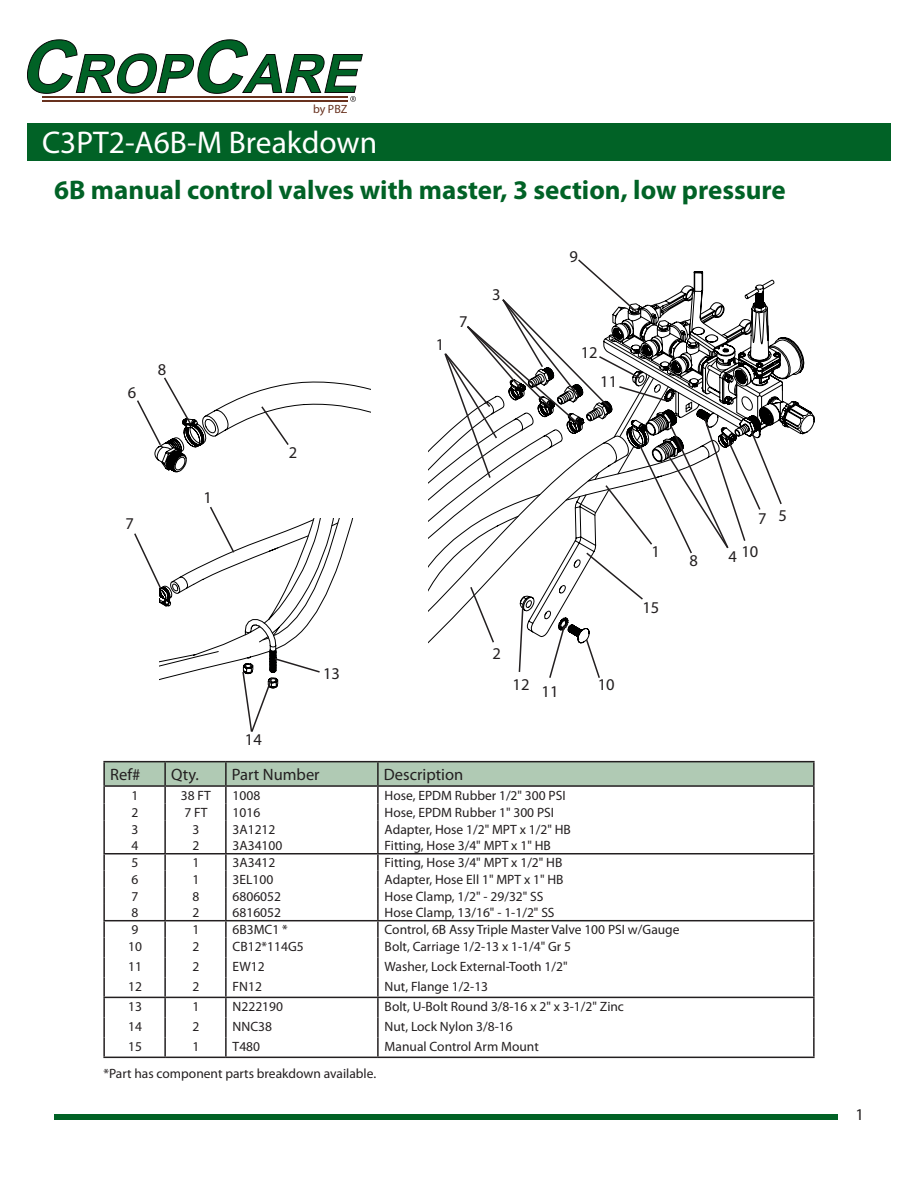
<style>
.page{position:relative;width:918px;height:1188px;background:#fff}
.page>*{position:absolute;margin:0;border:0;box-sizing:border-box;transform-origin:0 0}
.Catagory_header2{font:31.5px "Myriad Pro";color:#fff}
.Catagory_header{font:700 27px "Myriad Pro";color:#016226}
.t1{font:16.5px "Myriad Pro";color:#231f20}
.t2{font:13.5px "Myriad Pro";color:#231f20}
.t3{font:12px "Myriad";color:#68311e}
</style>
<div class="page">
<div style="left:54px;top:1114px;width:783px;height:6px;background:#016226"></div>
<svg style="left:27px;top:39px;width:336px;height:63px"></svg>
<div style="left:27px;top:123px;width:864px;height:38px;background:#016226"></div>
<hr style="left:103px;top:761px;width:62px;height:1px;background:#231f20">
<hr style="left:165px;top:761px;width:61px;height:1px;background:#231f20">
<hr style="left:226px;top:761px;width:152px;height:1px;background:#231f20">
<hr style="left:378px;top:761px;width:437px;height:1px;background:#231f20">
<svg style="left:103px;top:762px;width:712px;height:175px"></svg>
<hr style="left:103px;top:937px;width:2px;height:20px;background:#231f20">
<hr style="left:164px;top:937px;width:2px;height:20px;background:#231f20">
<hr style="left:225px;top:937px;width:2px;height:20px;background:#231f20">
<hr style="left:377px;top:937px;width:2px;height:20px;background:#231f20">
<hr style="left:813px;top:937px;width:2px;height:20px;background:#231f20">
<hr style="left:103px;top:957px;width:2px;height:20px;background:#231f20">
<hr style="left:164px;top:957px;width:2px;height:20px;background:#231f20">
<hr style="left:225px;top:957px;width:2px;height:20px;background:#231f20">
<hr style="left:377px;top:957px;width:2px;height:20px;background:#231f20">
<hr style="left:813px;top:957px;width:2px;height:20px;background:#231f20">
<hr style="left:103px;top:977px;width:2px;height:20px;background:#231f20">
<hr style="left:164px;top:977px;width:2px;height:20px;background:#231f20">
<hr style="left:225px;top:977px;width:2px;height:20px;background:#231f20">
<hr style="left:377px;top:977px;width:2px;height:20px;background:#231f20">
<hr style="left:813px;top:977px;width:2px;height:20px;background:#231f20">
<hr style="left:103px;top:997px;width:62px;height:1px;background:#231f20">
<svg style="left:103px;top:998px;width:2px;height:19px"></svg>
<hr style="left:165px;top:997px;width:61px;height:1px;background:#231f20">
<svg style="left:164px;top:998px;width:2px;height:19px"></svg>
<hr style="left:226px;top:997px;width:152px;height:1px;background:#231f20">
<svg style="left:225px;top:998px;width:2px;height:19px"></svg>
<hr style="left:378px;top:997px;width:437px;height:1px;background:#231f20">
<svg style="left:377px;top:998px;width:2px;height:19px"></svg>
<svg style="left:813px;top:998px;width:2px;height:19px"></svg>
<hr style="left:103px;top:1017px;width:2px;height:20px;background:#231f20">
<hr style="left:164px;top:1017px;width:2px;height:20px;background:#231f20">
<hr style="left:225px;top:1017px;width:2px;height:20px;background:#231f20">
<hr style="left:377px;top:1017px;width:2px;height:20px;background:#231f20">
<hr style="left:813px;top:1017px;width:2px;height:20px;background:#231f20">
<hr style="left:103px;top:1037px;width:2px;height:20px;background:#231f20">
<hr style="left:164px;top:1037px;width:2px;height:20px;background:#231f20">
<hr style="left:225px;top:1037px;width:2px;height:20px;background:#231f20">
<hr style="left:377px;top:1037px;width:2px;height:20px;background:#231f20">
<hr style="left:813px;top:1037px;width:2px;height:20px;background:#231f20">
<hr style="left:103px;top:1057px;width:62px;height:1px;background:#231f20">
<hr style="left:165px;top:1057px;width:61px;height:1px;background:#231f20">
<hr style="left:226px;top:1057px;width:152px;height:1px;background:#231f20">
<hr style="left:378px;top:1057px;width:437px;height:1px;background:#231f20">
<svg style="left:134px;top:506px;width:220px;height:226px"></svg>
<svg style="left:137px;top:377px;width:234px;height:96px"></svg>
<svg style="left:428px;top:259px;width:387px;height:419px"></svg>
<p class="t3" style="left:313px;top:103px;width:36px">by PBZ</p>
<p class="Catagory_header2" style="left:42px;top:123px;width:337px">C3PT2-A6B-M Breakdown</p>
<p class="Catagory_header" style="left:54px;top:173px;width:733px">6B manual control valves with master, 3 section, low pressure</p>
<p class="t1" style="left:128px;top:382px;width:10px">6</p>
<p class="t1" style="left:158px;top:359px;width:10px">8</p>
<p class="t1" style="left:436px;top:334px;width:10px">1</p>
<p class="t1" style="left:459px;top:312px;width:10px">7</p>
<p class="t1" style="left:492px;top:284px;width:10px">3</p>
<p class="t1" style="left:569px;top:246px;width:10px">9</p>
<p class="t1" style="left:581px;top:342px;width:18px">12</p>
<p class="t1" style="left:600px;top:372px;width:18px">11</p>
<p class="t1" style="left:289px;top:442px;width:10px">2</p>
<p class="t1" style="left:204px;top:487px;width:10px">1</p>
<p class="t1" style="left:126px;top:514px;width:10px">7</p>
<p class="t1" style="left:758px;top:509px;width:10px">7</p>
<p class="t1" style="left:652px;top:541px;width:10px">1</p>
<p class="t1" style="left:690px;top:550px;width:10px">8</p>
<p class="t1" style="left:742px;top:541px;width:18px">10</p>
<p class="t1" style="left:728px;top:546px;width:10px">4</p>
<p class="t1" style="left:778px;top:505px;width:10px">5</p>
<p class="t1" style="left:323px;top:663px;width:18px">13</p>
<p class="t1" style="left:492px;top:644px;width:10px">2</p>
<p class="t1" style="left:513px;top:674px;width:18px">12</p>
<p class="t1" style="left:542px;top:681px;width:18px">11</p>
<p class="t1" style="left:598px;top:675px;width:18px">10</p>
<p class="t1" style="left:642px;top:598px;width:18px">15</p>
<p class="t1" style="left:245px;top:729px;width:18px">14</p>
<p class="t1" style="left:110px;top:764px;width:32px">Ref#</p>
<p class="t1" style="left:171px;top:764px;width:29px">Qty.</p>
<p class="t1" style="left:232px;top:764px;width:89px">Part Number</p>
<p class="t1" style="left:384px;top:764px;width:81px">Description</p>
<p class="t2" style="left:132px;top:787px;width:8px">1</p>
<p class="t2" style="left:181px;top:787px;width:31px">38 FT</p>
<p class="t2" style="left:233px;top:787px;width:29px">1008</p>
<p class="t2" style="left:385px;top:787px;width:183px">Hose, EPDM Rubber 1/2" 300 PSI</p>
<p class="t2" style="left:132px;top:804px;width:8px">2</p>
<p class="t2" style="left:184px;top:804px;width:25px">7 FT</p>
<p class="t2" style="left:233px;top:804px;width:29px">1016</p>
<p class="t2" style="left:385px;top:804px;width:171px">Hose, EPDM Rubber 1" 300 PSI</p>
<p class="t2" style="left:132px;top:821px;width:8px">3</p>
<p class="t2" style="left:192px;top:821px;width:8px">3</p>
<p class="t2" style="left:233px;top:821px;width:44px">3A1212</p>
<p class="t2" style="left:385px;top:821px;width:188px">Adapter, Hose 1/2" MPT x 1/2" HB</p>
<p class="t2" style="left:132px;top:838px;width:8px">4</p>
<p class="t2" style="left:192px;top:838px;width:8px">2</p>
<p class="t2" style="left:233px;top:838px;width:51px">3A34100</p>
<p class="t2" style="left:385px;top:838px;width:168px">Fitting, Hose 3/4" MPT x 1" HB</p>
<p class="t2" style="left:132px;top:854px;width:8px">5</p>
<p class="t2" style="left:192px;top:854px;width:8px">1</p>
<p class="t2" style="left:233px;top:854px;width:44px">3A3412</p>
<p class="t2" style="left:385px;top:854px;width:179px">Fitting, Hose 3/4" MPT x 1/2" HB</p>
<p class="t2" style="left:132px;top:871px;width:8px">6</p>
<p class="t2" style="left:192px;top:871px;width:8px">1</p>
<p class="t2" style="left:233px;top:871px;width:42px">3EL100</p>
<p class="t2" style="left:385px;top:871px;width:180px">Adapter, Hose Ell 1" MPT x 1" HB</p>
<p class="t2" style="left:132px;top:888px;width:8px">7</p>
<p class="t2" style="left:192px;top:888px;width:8px">8</p>
<p class="t2" style="left:233px;top:888px;width:50px">6806052</p>
<p class="t2" style="left:385px;top:888px;width:160px">Hose Clamp, 1/2" - 29/32" SS</p>
<p class="t2" style="left:132px;top:904px;width:8px">8</p>
<p class="t2" style="left:192px;top:904px;width:8px">2</p>
<p class="t2" style="left:233px;top:904px;width:50px">6816052</p>
<p class="t2" style="left:385px;top:904px;width:172px">Hose Clamp, 13/16" - 1-1/2" SS</p>
<p class="t2" style="left:132px;top:921px;width:8px">9</p>
<p class="t2" style="left:192px;top:921px;width:8px">1</p>
<p class="t2" style="left:233px;top:921px;width:57px">6B3MC1 *</p>
<p class="t2" style="left:385px;top:921px;width:296px">Control, 6B Assy Triple Master Valve 100 PSI w/Gauge</p>
<p class="t2" style="left:128px;top:938px;width:15px">10</p>
<p class="t2" style="left:192px;top:938px;width:8px">2</p>
<p class="t2" style="left:233px;top:938px;width:73px">CB12*114G5</p>
<p class="t2" style="left:385px;top:938px;width:188px">Bolt, Carriage 1/2-13 x 1-1/4" Gr 5</p>
<p class="t2" style="left:128px;top:958px;width:15px">11</p>
<p class="t2" style="left:192px;top:958px;width:8px">2</p>
<p class="t2" style="left:233px;top:958px;width:34px">EW12</p>
<p class="t2" style="left:385px;top:958px;width:185px">Washer, Lock External-Tooth 1/2"</p>
<p class="t2" style="left:128px;top:978px;width:15px">12</p>
<p class="t2" style="left:192px;top:978px;width:8px">2</p>
<p class="t2" style="left:233px;top:978px;width:31px">FN12</p>
<p class="t2" style="left:385px;top:978px;width:105px">Nut, Flange 1/2-13</p>
<p class="t2" style="left:128px;top:998px;width:15px">13</p>
<p class="t2" style="left:192px;top:998px;width:8px">1</p>
<p class="t2" style="left:233px;top:998px;width:52px">N222190</p>
<p class="t2" style="left:385px;top:998px;width:241px">Bolt, U-Bolt Round 3/8-16 x 2" x 3-1/2" Zinc</p>
<p class="t2" style="left:128px;top:1018px;width:15px">14</p>
<p class="t2" style="left:192px;top:1018px;width:8px">2</p>
<p class="t2" style="left:233px;top:1018px;width:41px">NNC38</p>
<p class="t2" style="left:385px;top:1018px;width:130px">Nut, Lock Nylon 3/8-16</p>
<p class="t2" style="left:128px;top:1038px;width:15px">15</p>
<p class="t2" style="left:192px;top:1038px;width:8px">1</p>
<p class="t2" style="left:233px;top:1038px;width:29px">T480</p>
<p class="t2" style="left:385px;top:1038px;width:156px">Manual Control Arm Mount</p>
<p class="t2" style="left:103px;top:1065px;width:274px">*Part has component parts breakdown available.</p>
<p class="t1" style="left:856px;top:1104px;width:10px">1</p>
</div>
